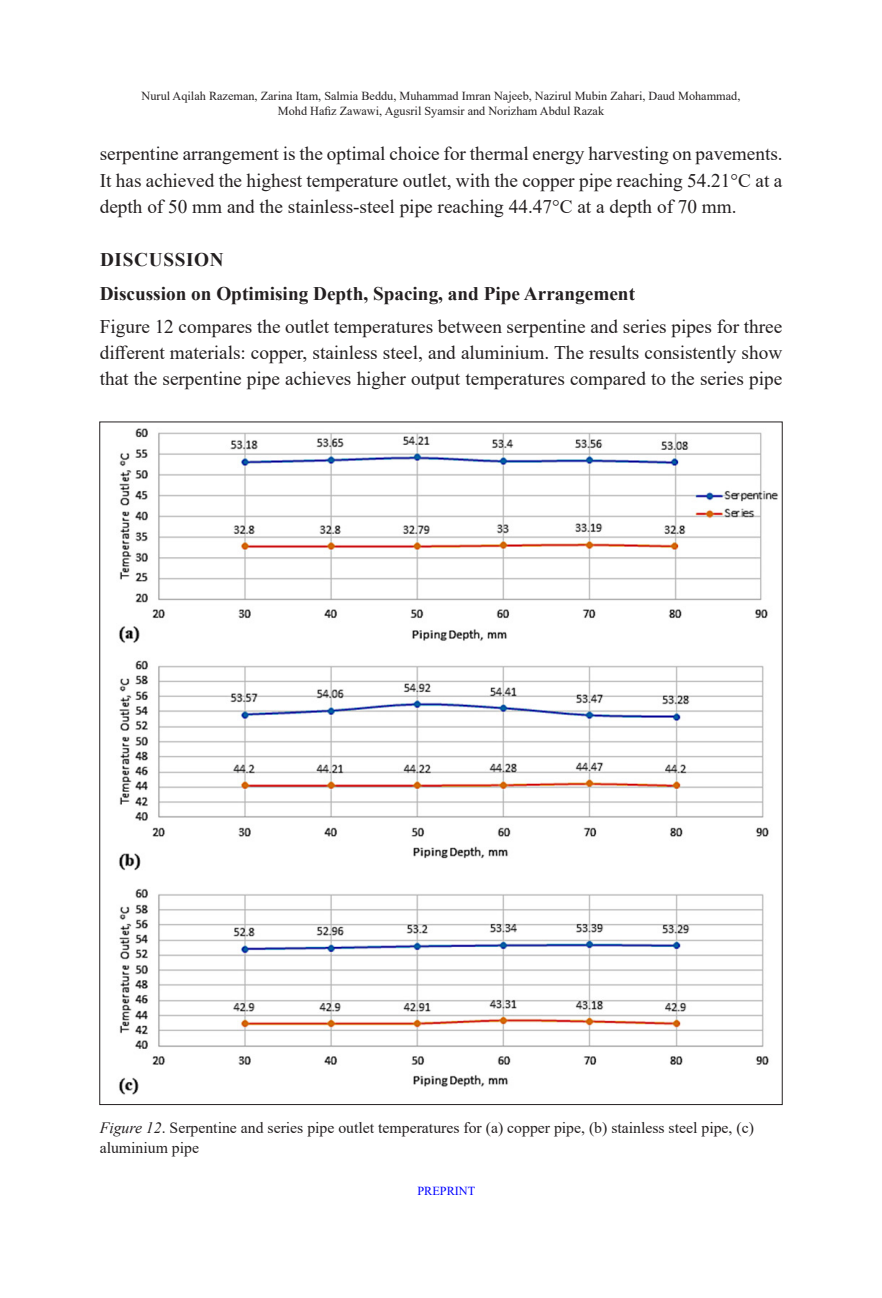
<style>
.page{position:relative;width:882px;height:1298px;background:#fff}
.page>*{position:absolute;margin:0;border:0;box-sizing:border-box;transform-origin:0 0}
.First_para_body_text{font:19.25px/26.2px "Times New Roman";color:#231f20;text-align:justify}
.Body_Text{font:19.25px/26.2px "Times New Roman";color:#231f20;text-align:justify}
.Subhead_2{font:700 19.25px "Times New Roman";color:#231f20}
.HEADING_FIRST{font:700 19.25px "Times New Roman";letter-spacing:.035em;color:#231f20}
.Caption_Figure{font:15.75px/19.2px "Times New Roman";color:#231f20}
.t1{font:12.25px/14.7px "Times New Roman";color:#231f20;text-align:center}
.t2{font:12.25px "Times New Roman";color:#00f}
.s1{font-style:italic}
</style>
<div class="page">
<img style="left:119px;top:428px;width:659px;height:667px">
<p class="t1" style="left:142px;top:88px;width:600px">Nurul Aqilah Razeman, Zarina Itam, Salmia Beddu, Muhammad Imran Najeeb, Nazirul Mubin Zahari, Daud Mohammad,<br>Mohd Hafiz Zawawi, Agusril Syamsir and Norizham Abdul Razak</p>
<p class="Body_Text" style="left:100px;top:140px;width:684px">serpentine arrangement is the optimal choice for thermal energy harvesting on pavements.<br>It has achieved the highest temperature outlet, with the copper pipe reaching 54.21°C at a depth of 50 mm and the stainless-steel pipe reaching 44.47°C at a depth of 70 mm.</p>
<p class="HEADING_FIRST" style="left:100px;top:246px;width:125px">DISCUSSION</p>
<p class="Subhead_2" style="left:100px;top:280px;width:537px">Discussion on Optimising Depth, Spacing, and Pipe Arrangement</p>
<p class="First_para_body_text" style="left:100px;top:312px;width:684px">Figure 12 compares the outlet temperatures between serpentine and series pipes for three different materials: copper, stainless steel, and aluminium. The results consistently show that the serpentine pipe achieves higher output temperatures compared to the series pipe</p>
<p class="Caption_Figure" style="left:100px;top:1118px;width:656px"><span class="s1">Figure 12</span>. Serpentine and series pipe outlet temperatures for (a) copper pipe, (b) stainless steel pipe, (c) aluminium pipe</p>
<p class="t2" style="left:417px;top:1182px;width:59px">PREPRINT</p>
</div>
